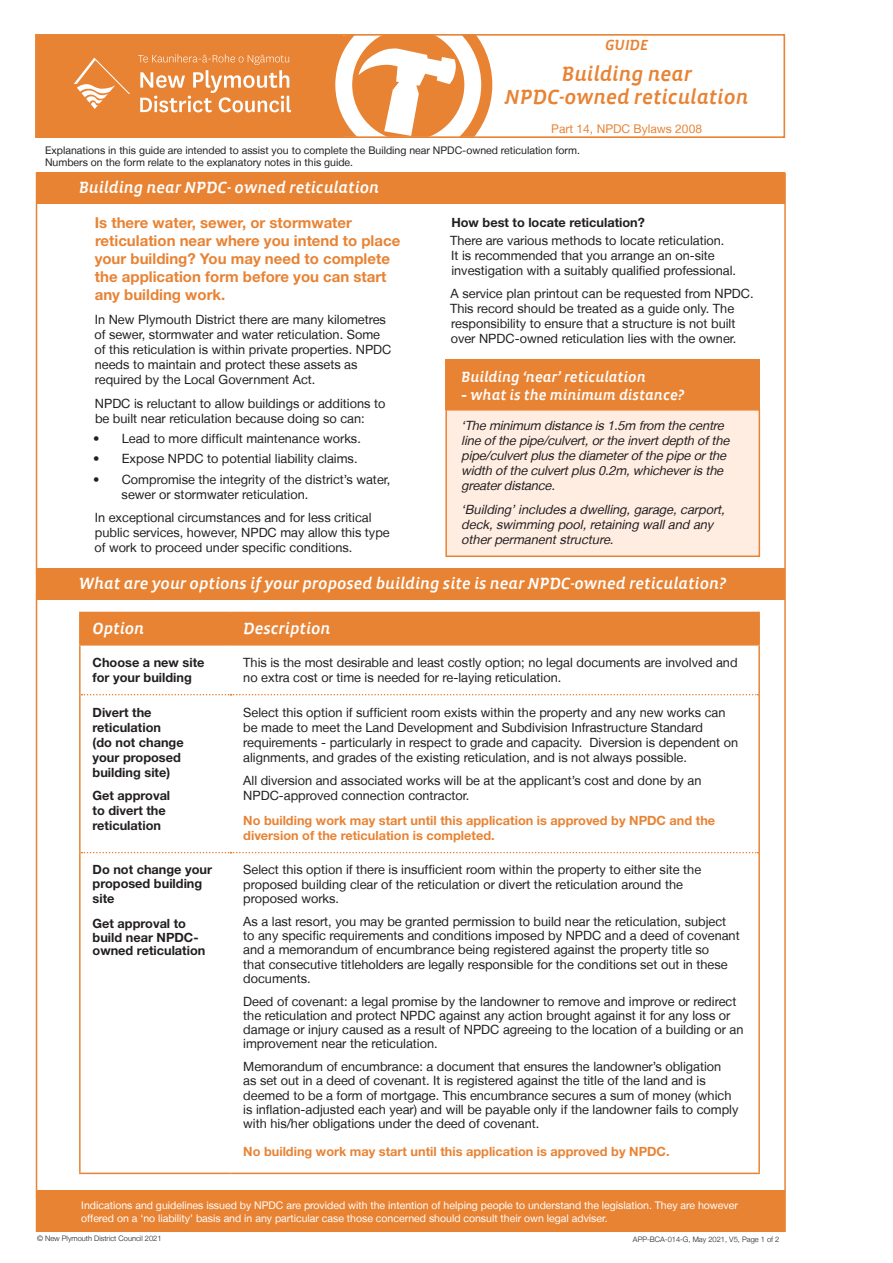
<style>
.page{position:relative;width:893px;height:1263px;background:#fff}
.page>*{position:absolute;margin:0;border:0;box-sizing:border-box;transform-origin:0 0}
.t1{font:21px/22.5px "Vista Sans Alt Med Ita";color:#e88334;text-align:center}
.Content_Title{font:16.5px "Vista Sans Alt Med Ita";color:#fff}
.Content_title{font:16.5px "Vista Sans Alt Med Ita";color:#fff}
.Content_Title-2{font:700 15px/18px "Helvetica Neue LT Std";color:#e88334}
.Content_title-2{font:15px "Vista Sans Alt Med Ita";color:#fff}
.t2{font:15px "Vista Sans Alt Med Ita";color:#e88334}
.Content_Title-3{font:12.75px/15px "Helvetica Neue LT";color:#231f20}
.t3{font:italic 12.75px/15px "Helvetica Neue LT";color:#231f20}
.Content_Title-4{font:700 12.75px/15px "Helvetica Neue LT Std";color:#231f20}
.t4{font:700 12.75px/15px "Helvetica Neue LT Std";color:#e88334}
.t5{font:12px "Helvetica Neue LT";color:#e88334}
.BODY_COPY{font:10.5px/12.8px "Helvetica Neue LT";color:#fff}
.Sub-text{font:10.5px "Helvetica Neue LT";color:#231f20}
.t6{font:300 7.5px "Helvetica Neue LT";color:#231f20}
.s1{font-family:"Helvetica Neue LT Std";font-weight:700}
</style>
<div class="page">
<div style="left:36px;top:173px;width:750px;height:1059px;background:#fff;border:2px solid #e88334"></div>
<div style="left:36px;top:35px;width:306px;height:102px;background:#e88334"></div>
<svg style="left:74px;top:58px;width:56px;height:51px"></svg>
<svg style="left:138px;top:54px;width:153px;height:58px"></svg>
<div style="left:35px;top:34px;width:750px;height:104px;border:2px solid #e88334"></div>
<svg style="left:324px;top:35px;width:168px;height:102px"></svg>
<div style="left:36px;top:173px;width:749px;height:31px;background:#e88334"></div>
<div style="left:36px;top:568px;width:748px;height:32px;background:#e88334"></div>
<div style="left:81px;top:613px;width:677px;height:31px;background:#e88334"></div>
<hr style="left:79px;top:612px;width:151px;height:1px;background:#e88334">
<hr style="left:79px;top:613px;width:2px;height:31px;background:#e88334">
<hr style="left:230px;top:612px;width:530px;height:1px;background:#e88334">
<hr style="left:758px;top:613px;width:2px;height:31px;background:#e88334">
<hr style="left:79px;top:644px;width:151px;height:2px;background:#e88334">
<hr style="left:79px;top:646px;width:2px;height:49px;background:#e88334">
<hr style="left:230px;top:644px;width:530px;height:2px;background:#e88334">
<hr style="left:758px;top:646px;width:2px;height:49px;background:#e88334">
<hr style="left:79px;top:695px;width:2px;height:158px;background:#e88334">
<hr style="left:758px;top:695px;width:2px;height:158px;background:#e88334">
<hr style="left:79px;top:853px;width:2px;height:319px;background:#e88334">
<hr style="left:758px;top:853px;width:2px;height:319px;background:#e88334">
<hr style="left:79px;top:1172px;width:151px;height:2px;background:#e88334">
<hr style="left:230px;top:1172px;width:530px;height:2px;background:#e88334">
<svg style="left:81px;top:694px;width:677px;height:1px"></svg>
<svg style="left:81px;top:852px;width:677px;height:1px"></svg>
<div style="left:36px;top:1190px;width:749px;height:42px;background:#e88334"></div>
<div style="left:445px;top:359px;width:315px;height:51px;background:#e88334"></div>
<div style="left:445px;top:409px;width:315px;height:148px;background:#ffede2;border:2px solid #e88334"></div>
<p class="t2" style="left:605px;top:38px;width:45px">GUIDE</p>
<p class="t1" style="left:505px;top:63px;width:245px">Building near<br>NPDC-owned reticulation</p>
<p class="t5" style="left:551px;top:121px;width:152px">Part 14, NPDC Bylaws 2008</p>
<p class="Sub-text" style="left:45px;top:144px;width:536px">Explanations in this guide are intended to assist you to complete the Building near NPDC-owned reticulation form.</p>
<p class="Sub-text" style="left:45px;top:156px;width:310px">Numbers on the form relate to the explanatory notes in this guide.</p>
<p class="Content_Title" style="left:79px;top:179px;width:302px">Building near NPDC- owned reticulation</p>
<p class="Content_Title-2" style="left:95px;top:214px;width:307px">Is there water, sewer, or stormwater reticulation near where you intend to place your building? You may need to complete the application form before you can start any building work.</p>
<p class="Content_Title-3" style="left:94px;top:312px;width:299px">In New Plymouth District there are many kilometres of sewer, stormwater and water reticulation. Some of this reticulation is within private properties. NPDC needs to maintain and protect these assets as required by the Local Government Act.</p>
<p class="Content_Title-3" style="left:95px;top:396px;width:292px">NPDC is reluctant to allow buildings or additions to be built near reticulation because doing so can:</p>
<p class="Content_Title-3" style="left:93px;top:431px;width:269px">• Lead to more difficult maintenance works.</p>
<p class="Content_Title-3" style="left:93px;top:451px;width:266px">• Expose NPDC to potential liability claims.</p>
<p class="Content_Title-3" style="left:122px;top:472px;width:270px;text-indent:-29px">• Compromise the integrity of the district’s water, sewer or stormwater reticulation.</p>
<p class="Content_Title-3" style="left:94px;top:510px;width:297px">In exceptional circumstances and for less critical public services, however, NPDC may allow this type of work to proceed under specific conditions.</p>
<p class="Content_Title-4" style="left:451px;top:214px;width:195px">How best to locate reticulation?</p>
<p class="Content_Title-3" style="left:450px;top:233px;width:288px">There are various methods to locate reticulation.<br>It is recommended that you arrange an on-site investigation with a suitably qualified professional.</p>
<p class="Content_Title-3" style="left:450px;top:286px;width:305px">A service plan printout can be requested from NPDC.<br>This record should be treated as a guide only. The responsibility to ensure that a structure is not built over NPDC-owned reticulation lies with the owner.</p>
<p class="Content_title-2" style="left:461px;top:369px;width:186px">Building ‘near’ reticulation</p>
<p class="Content_title-2" style="left:461px;top:387px;width:225px"><span class="s1">-</span> what is the minimum distance?</p>
<p class="t3" style="left:461px;top:418px;width:273px">‘The minimum distance is 1.5m from the centre line ofthe pipe/culvert,orthe invertdepth ofthe pipe/culvertplus the diameterofthe pipe orthe width ofthe culvertplus 0.2m,whicheveris the greaterdistance.</p>
<p class="t3" style="left:461px;top:502px;width:268px">‘Building’includes a dwelling,garage,carport, deck,swimming pool,retaining walland any otherpermanentstructure.</p>
<p class="Content_Title" style="left:79px;top:575px;width:649px">What are your options if your proposed building site is near NPDC-owned reticulation?</p>
<p class="Content_title" style="left:93px;top:620px;width:53px">Option</p>
<p class="Content_title" style="left:243px;top:620px;width:89px">Description</p>
<p class="Content_Title-4" style="left:93px;top:654px;width:113px">Choose a new site for your building</p>
<p class="Content_Title-3" style="left:243px;top:654px;width:496px">This is the most desirable and least costly option; no legal documents are involved and no extra cost or time is needed for re-laying reticulation.</p>
<p class="Content_Title-4" style="left:93px;top:704px;width:93px">Divert the reticulation<br>(do not change your proposed building site)</p>
<p class="Content_Title-4" style="left:93px;top:788px;width:79px">Get approval to divert the reticulation</p>
<p class="Content_Title-3" style="left:243px;top:704px;width:496px">Select this option if sufficient room exists within the property and any new works can be made to meet the Land Development and Subdivision Infrastructure Standard requirements - particularly in respect to grade and capacity. Diversion is dependent on alignments, and grades of the existing reticulation, and is not always possible.</p>
<p class="Content_Title-3" style="left:243px;top:773px;width:460px">All diversion and associated works will be at the applicant’s cost and done by an<br>NPDC-approved connection contractor.</p>
<p class="t4" style="left:243px;top:813px;width:473px">No building work may start until this application is approved by NPDC and the diversion of the reticulation is completed.</p>
<p class="Content_Title-4" style="left:93px;top:863px;width:121px;line-height:13.5px">Do not change your proposed building</p>
<p class="Content_Title-4" style="left:93px;top:891px;width:23px">site</p>
<p class="Content_Title-4" style="left:93px;top:916px;width:114px;line-height:13.5px">Get approval to build near NPDC&shy;owned reticulation</p>
<p class="Content_Title-3" style="left:243px;top:863px;width:459px;line-height:14.2px">Select this option if there is insufficient room within the property to either site the proposed building clear of the reticulation or divert the reticulation around the proposed works.</p>
<p class="Content_Title-3" style="left:243px;top:914px;width:498px;line-height:14.2px">As a last resort, you may be granted permission to build near the reticulation, subject to any specific requirements and conditions imposed by NPDC and a deed of covenant and a memorandum of encumbrance being registered against the property title so<br>that consecutive titleholders are legally responsible for the conditions set out in these documents.</p>
<p class="Content_Title-3" style="left:243px;top:994px;width:502px;line-height:14.2px">Deed of covenant: a legal promise by the landowner to remove and improve or redirect the reticulation and protect NPDC against any action brought against it for any loss or damage or injury caused as a result of NPDC agreeing to the location of a building or an improvement near the reticulation.</p>
<p class="Content_Title-3" style="left:243px;top:1059px;width:497px;line-height:14.2px">Memorandum of encumbrance: a document that ensures the landowner’s obligation<br>as set out in a deed of covenant. It is registered against the title of the land and is deemed to be a form of mortgage. This encumbrance secures a sum of money (which is inflation-adjusted each year) and will be payable only if the landowner fails to comply with his/her obligations under the deed of covenant.</p>
<p class="t4" style="left:243px;top:1144px;width:428px">No building work may start until this application is approved by NPDC.</p>
<p class="BODY_COPY" style="left:81px;top:1198px;width:658px">Indications and guidelines issued by NPDC are provided with the intention of helping people to understand the legislation. They are however offered on a ‘no liability’ basis and in any particular case those concerned should consult their own legal adviser.</p>
<p class="t6" style="left:37px;top:1234px;width:126px">© New Plymouth District Council 2021</p>
<p class="t6" style="left:633px;top:1234px;width:148px">APP-BCA-014-G, May 2021, V5, Page 1 of 2</p>
</div>
